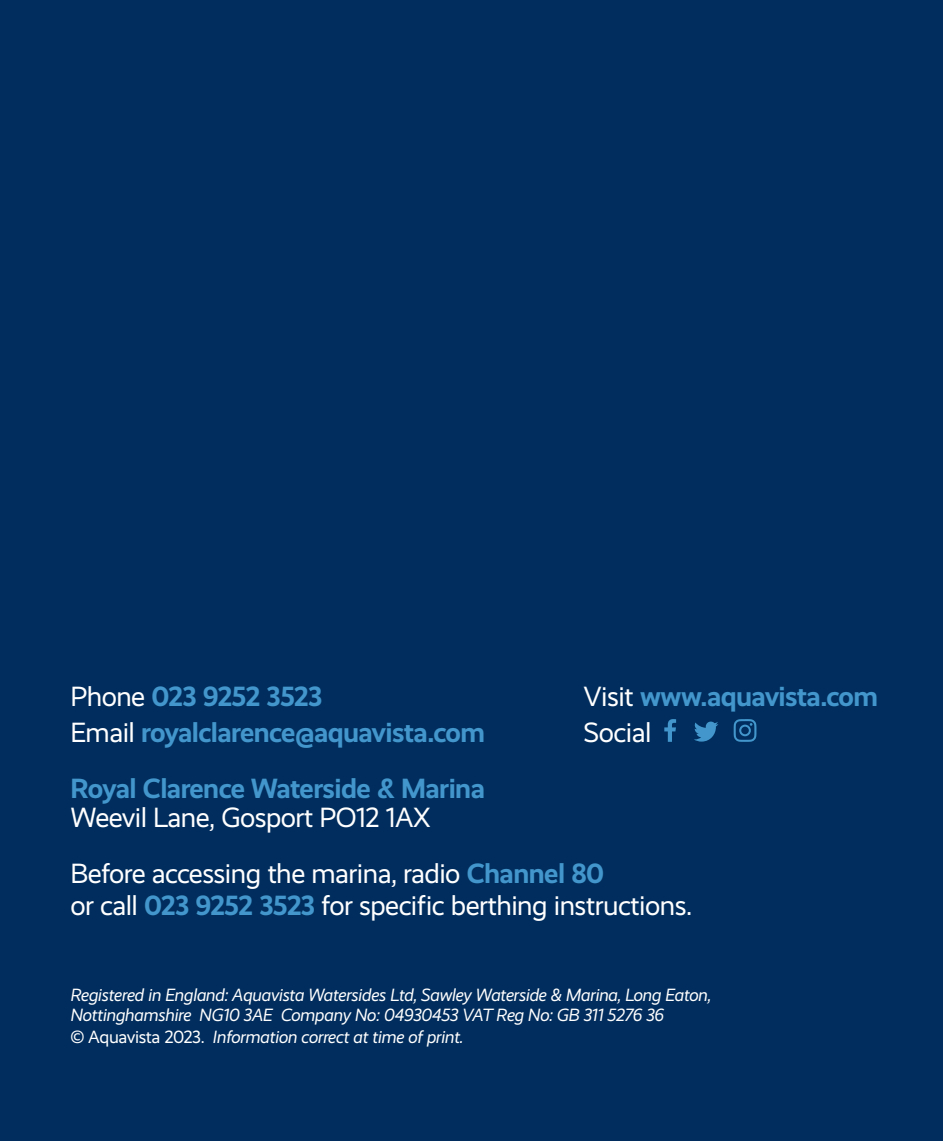
<style>
.page{position:relative;width:943px;height:1141px;background:#002d5d}
.page>*{position:absolute;margin:0;border:0;box-sizing:border-box;transform-origin:0 0}
.t1{font:28px/31.2px "Realist";letter-spacing:-.02em;color:#fff}
.t2{font:700 28px "Realist";letter-spacing:-.02em;color:#4296cb}
.t3{font:italic 17.85px/19.9px "Realist";letter-spacing:-.02em;color:#fff}
.s1{font-weight:400;color:#fff}
.s2{font-weight:700;color:#4296cb}
.s3{font-style:normal}
</style>
<div class="page">
<svg style="left:733px;top:719px;width:23px;height:23px"></svg>
<svg style="left:694px;top:721px;width:24px;height:21px"></svg>
<svg style="left:664px;top:719px;width:12px;height:23px"></svg>
<p class="t2" style="left:70px;top:680px;width:253px"><span class="s1">Phone</span> 023 9252 3523</p>
<p class="t2" style="left:583px;top:680px;width:296px"><span class="s1">Visit</span> www.aquavista.com</p>
<p class="t2" style="left:70px;top:716px;width:416px"><span class="s1">Email</span> royalclarence@aquavista.com</p>
<p class="t1" style="left:583px;top:717px;width:69px">Social</p>
<p class="t2" style="left:70px;top:772px;width:416px">Royal Clarence Waterside &amp; Marina</p>
<p class="t1" style="left:70px;top:802px;width:361px">Weevil Lane, Gosport PO12 1AX</p>
<p class="t1" style="left:70px;top:858px;width:623px">Before accessing the marina, radio <span class="s2">Channel 80<br></span>or call <span class="s2">023 9252 3523</span> for specific berthing instructions.</p>
<p class="t3" style="left:70px;top:985px;width:642px">Registered in England: Aquavista Watersides Ltd, Sawley Waterside &amp; Marina, Long Eaton,<br>Nottinghamshire NG10 3AE Company No: 04930453 VAT Reg No: GB 311 5276 36</p>
<p class="t3" style="left:70px;top:1027px;width:394px"><span class="s3">© Aquavista 2023.</span> Information correct at time of print.</p>
</div>
